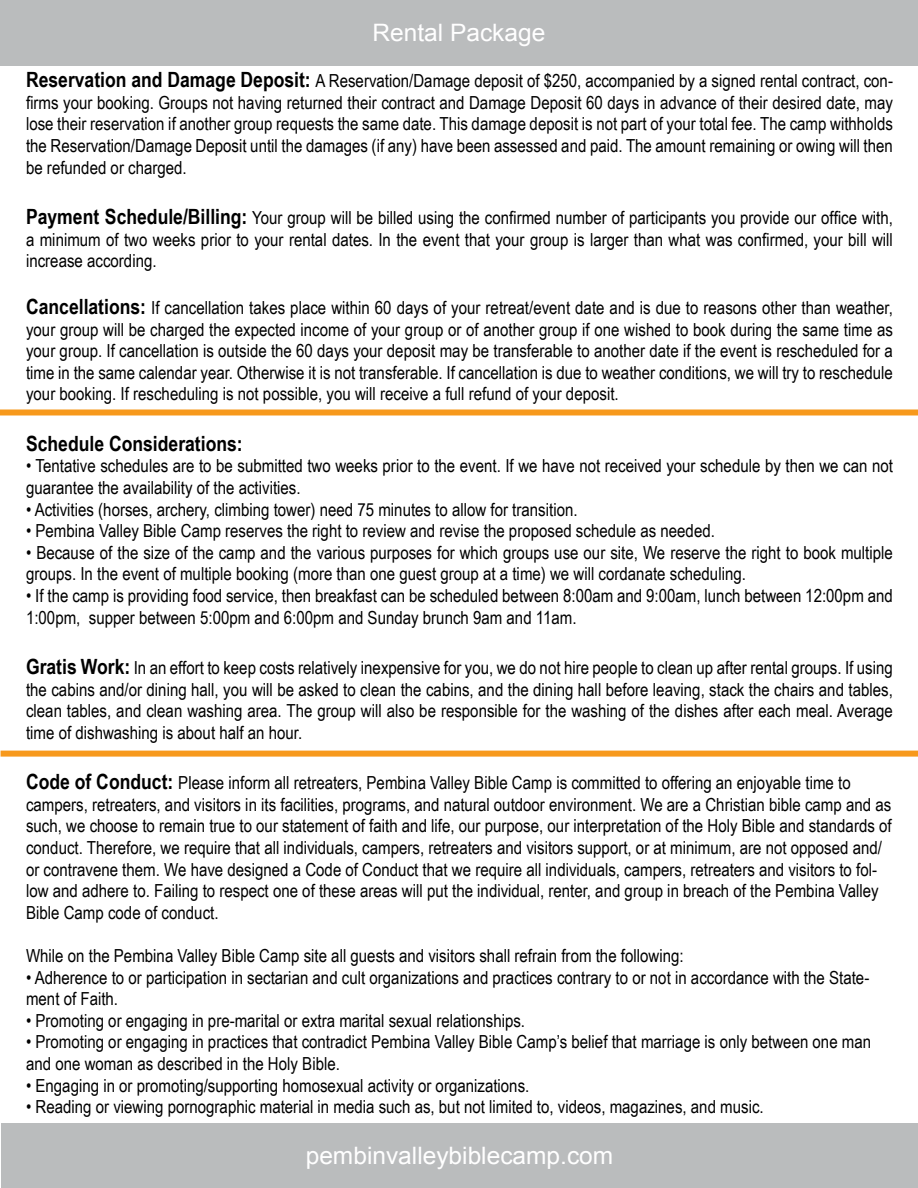
<style>
.page{position:relative;width:918px;height:1188px;background:#fff}
.page>*{position:absolute;margin:0;border:0;box-sizing:border-box;transform-origin:0 0}
.t1{font:24px "Arial";color:#fff}
.t2{font:700 21px "Arial Narrow";color:#000}
.t3{font:18px/21.6px "Arial Narrow";color:#000}
.s1{font-weight:700;font-size:21px}
</style>
<div class="page">
<div style="left:0;top:409px;width:918px;height:6px;background:#f7991c"></div>
<div style="left:0;top:0;width:918px;height:65px;background:#babcbd"></div>
<div style="left:1px;top:1123px;width:917px;height:65px;background:#babcbd"></div>
<div style="left:1px;top:751px;width:917px;height:6px;background:#f7991c"></div>
<h1 class="t1" style="left:373px;top:17px;width:174px">Rental Package</h1>
<p class="t3" style="left:26px;top:69px;width:869px;text-align:justify"><span class="s1">Reservation and Damage Deposit:</span> A Reservation/Damage deposit of $250, accompanied by a signed rental contract, con&shy;firms your booking. Groups not having returned their contract and Damage Deposit 60 days in advance of their desired date, may lose their reservation if another group requests the same date. This damage deposit is not part of your total fee. The camp withholds the Reservation/Damage Deposit until the damages (if any) have been assessed and paid. The amount remaining or owing will then be refunded or charged.</p>
<p class="t3" style="left:26px;top:206px;width:868px;text-align:justify"><span class="s1">Payment Schedule/Billing:</span> Your group will be billed using the confirmed number of participants you provide our office with, a minimum of two weeks prior to your rental dates. In the event that your group is larger than what was confirmed, your bill will increase according.</p>
<p class="t3" style="left:26px;top:296px;width:868px;text-align:justify"><span class="s1">Cancellations:</span> If cancellation takes place within 60 days of your retreat/event date and is due to reasons other than weather, your group will be charged the expected income of your group or of another group if one wished to book during the same time as your group. If cancellation is outside the 60 days your deposit may be transferable to another date if the event is rescheduled for a time in the same calendar year. Otherwise it is not transferable. If cancellation is due to weather conditions, we will try to reschedule your booking. If rescheduling is not possible, you will receive a full refund of your deposit.</p>
<p class="t2" style="left:26px;top:428px;width:218px">Schedule Considerations:</p>
<p class="t3" style="left:26px;top:455px;width:868px">• Tentative schedules are to be submitted two weeks prior to the event. If we have not received your schedule by then we can not guarantee the availability of the activities.</p>
<p class="t3" style="left:26px;top:498px;width:553px">• Activities (horses, archery, climbing tower) need 75 minutes to allow for transition.</p>
<p class="t3" style="left:26px;top:519px;width:690px">• Pembina Valley Bible Camp reserves the right to review and revise the proposed schedule as needed.</p>
<p class="t3" style="left:26px;top:541px;width:868px">• Because of the size of the camp and the various purposes for which groups use our site, We reserve the right to book multiple groups. In the event of multiple booking (more than one guest group at a time) we will cordanate scheduling.</p>
<p class="t3" style="left:26px;top:584px;width:868px">• If the camp is providing food service, then breakfast can be scheduled between 8:00am and 9:00am, lunch between 12:00pm and<br>1:00pm, supper between 5:00pm and 6:00pm and Sunday brunch 9am and 11am.</p>
<p class="t3" style="left:26px;top:656px;width:868px;text-align:justify"><span class="s1">Gratis Work:</span> In an effort to keep costs relatively inexpensive for you, we do not hire people to clean up after rental groups. If using the cabins and/or dining hall, you will be asked to clean the cabins, and the dining hall before leaving, stack the chairs and tables, clean tables, and clean washing area. The group will also be responsible for the washing of the dishes after each meal. Average time of dishwashing is about half an hour.</p>
<p class="t3" style="left:26px;top:771px;width:867px"><span class="s1">Code of Conduct:</span> Please inform all retreaters, Pembina Valley Bible Camp is committed to offering an enjoyable time to campers, retreaters, and visitors in its facilities, programs, and natural outdoor environment. We are a Christian bible camp and as such, we choose to remain true to our statement of faith and life, our purpose, our interpretation of the Holy Bible and standards of conduct. Therefore, we require that all individuals, campers, retreaters and visitors support, or at minimum, are not opposed and/ or contravene them. We have designed a Code of Conduct that we require all individuals, campers, retreaters and visitors to fol&shy;low and adhere to. Failing to respect one of these areas will put the individual, renter, and group in breach of the Pembina Valley Bible Camp code of conduct.</p>
<p class="t3" style="left:26px;top:944px;width:659px">While on the Pembina Valley Bible Camp site all guests and visitors shall refrain from the following:</p>
<p class="t3" style="left:26px;top:966px;width:845px">• Adherence to or participation in sectarian and cult organizations and practices contrary to or not in accordance with the State&shy;ment of Faith.</p>
<p class="t3" style="left:26px;top:1009px;width:501px">• Promoting or engaging in pre-marital or extra marital sexual relationships.</p>
<p class="t3" style="left:26px;top:1031px;width:847px">• Promoting or engaging in practices that contradict Pembina Valley Bible Camp’s belief that marriage is only between one man and one woman as described in the Holy Bible.</p>
<p class="t3" style="left:26px;top:1074px;width:505px">• Engaging in or promoting/supporting homosexual activity or organizations.</p>
<p class="t3" style="left:26px;top:1095px;width:739px">• Reading or viewing pornographic material in media such as, but not limited to, videos, magazines, and music.</p>
<h1 class="t1" style="left:306px;top:1140px;width:309px">pembinvalleybiblecamp.com</h1>
</div>
